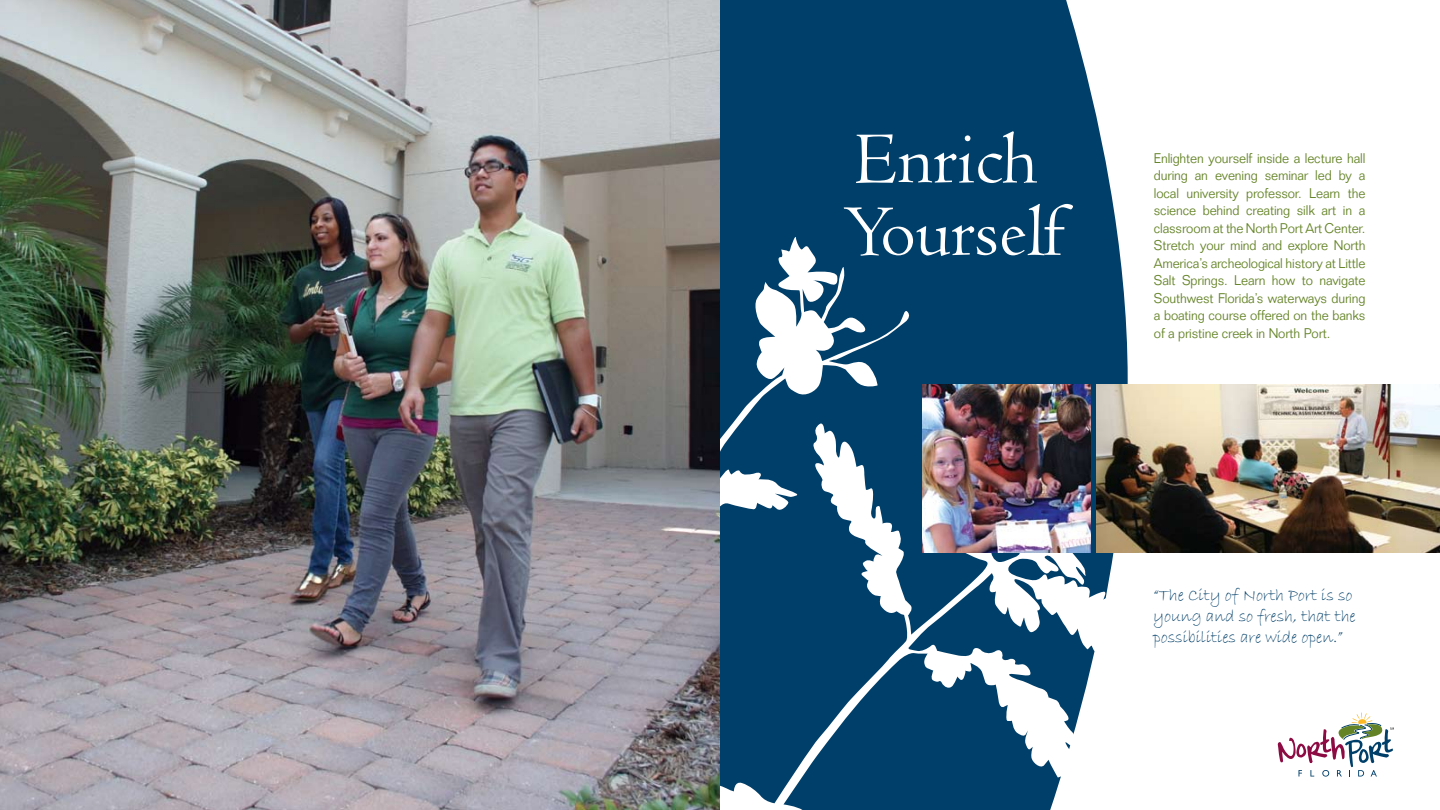
<style>
.page{position:relative;width:1440px;height:810px;background:#fff}
.page>*{position:absolute;margin:0;border:0;box-sizing:border-box;transform-origin:0 0}
.t1{font:76px/72.5px "Centaur";color:#fff}
.t2{font:17.5px/21px "Bradley Hand ITC";letter-spacing:-.01em;color:#003f69}
.t3{font:300 13.75px/17.5px "Folio";letter-spacing:-.01em;color:#648326;text-align:justify;scale:.95 1}
</style>
<div class="page">
<div style="left:721px;top:0;width:417px;height:810px;background:#003f69"></div>
<svg style="left:1066px;top:0;width:212px;height:746px"></svg>
<img style="left:1164px;top:384px;width:276px;height:169px">
<svg style="left:720px;top:233px;width:444px;height:577px"></svg>
<img style="left:922px;top:384px;width:168px;height:169px">
<svg style="left:1278px;top:712px;width:116px;height:65px"></svg>
<img style="left:0;top:0;width:720px;height:810px">
<h1 class="t1" style="left:843px;top:122px;width:223px">Enrich<br>Yourself</h1>
<p class="t3" style="left:1154px;top:149px;width:224px">Enlighten yourself inside a lecture hall during an evening seminar led by a local university professor. Learn the science behind creating silk art in a classroom at the North Port Art Center.<br>Stretch your mind and explore North America’s archeological history at Little Salt Springs. Learn how to navigate Southwest Florida’s waterways during a boating course offered on the banks of a pristine creek in North Port.</p>
<p class="t2" style="left:1153px;top:585px;width:204px">“The City of North Port is so young and so fresh, that the possibilities are wide open.”</p>
</div>
